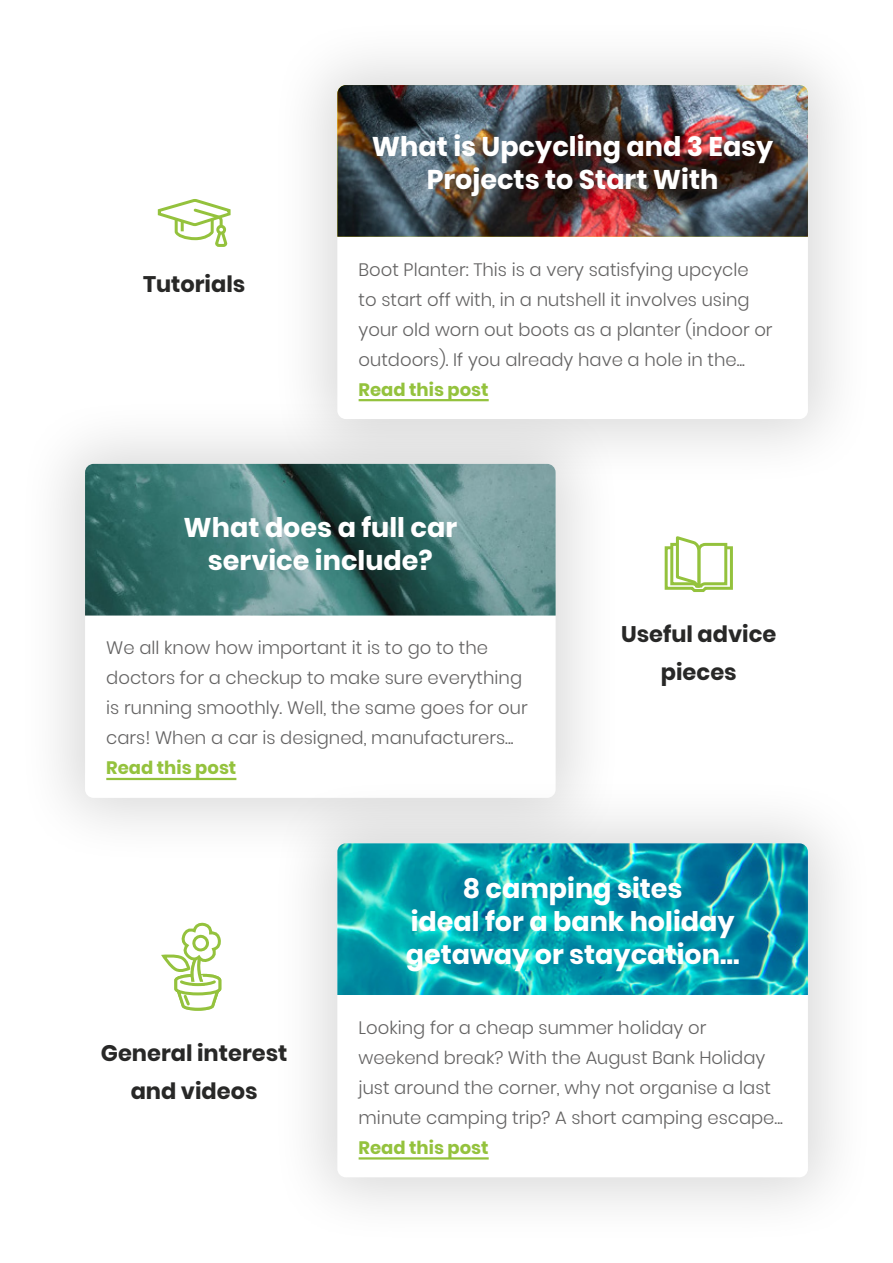
<style>
.page{position:relative;width:893px;height:1263px;background:#fff}
.page>*{position:absolute;margin:0;border:0;box-sizing:border-box;transform-origin:0 0}
.paragraph___left_bol{font:700 27px/33px "Poppins";color:#fff;text-align:center}
.paragraph___centre{font:700 22.5px/37.5px "Poppins";color:#282827;text-align:center}
.paragraph___centre-2{font:300 18px/30px "Poppins";color:#646363}
.s1{font-weight:700;color:#94c23d}
</style>
<div class="page">
<div style="left:15px;top:394px;width:611px;height:474px;background:#000;opacity:.15"></div>
<div style="left:85px;top:464px;width:471px;height:334px;background:#fff;border-radius:9px"></div>
<img style="left:85px;top:464px;width:471px;height:151px">
<hr style="left:106px;top:778px;width:130px;height:2px;background:#94c23d">
<div style="left:267px;top:773px;width:611px;height:474px;background:#000;opacity:.15"></div>
<div style="left:337px;top:843px;width:471px;height:334px;background:#fff;border-radius:9px"></div>
<img style="left:337px;top:843px;width:471px;height:152px">
<hr style="left:359px;top:1157px;width:130px;height:2px;background:#94c23d">
<div style="left:267px;top:15px;width:611px;height:474px;background:#000;opacity:.15"></div>
<div style="left:337px;top:85px;width:471px;height:334px;background:#fff;border-radius:9px"></div>
<img style="left:337px;top:85px;width:471px;height:152px">
<hr style="left:359px;top:399px;width:130px;height:2px;background:#94c23d">
<svg style="left:664px;top:536px;width:69px;height:56px"></svg>
<svg style="left:161px;top:922px;width:61px;height:89px"></svg>
<svg style="left:157px;top:199px;width:74px;height:48px"></svg>
<div style="left:218px;top:226px;width:7px;height:7px;background:#fff;border-radius:50%"></div>
<div style="left:216px;top:225px;width:10px;height:10px;border:3px solid #94c23d;border-radius:50%"></div>
<p class="paragraph___centre" style="left:143px;top:265px;width:104px">Tutorials</p>
<p class="paragraph___left_bol" style="left:372px;top:130px;width:403px">What is Upcycling and 3 Easy<br>Projects to Start With</p>
<p class="paragraph___centre-2" style="left:359px;top:254px;width:415px">Boot Planter: This is a very satisfying upcycle<br>to start off with, in a nutshell it involves using your old worn out boots as a planter (indoor or outdoors). If you already have a hole in the...<br><span class="s1">Read this post</span></p>
<p class="paragraph___left_bol" style="left:184px;top:511px;width:275px">What does a full car service include?</p>
<p class="paragraph___centre-2" style="left:106px;top:633px;width:423px">We all know how important it is to go to the doctors for a checkup to make sure everything is running smoothly. Well, the same goes for our cars! When a car is designed, manufacturers...<br><span class="s1">Read this post</span></p>
<p class="paragraph___centre" style="left:621px;top:616px;width:157px">Useful advice pieces</p>
<p class="paragraph___centre" style="left:101px;top:1035px;width:188px">General interest and videos</p>
<p class="paragraph___left_bol" style="left:406px;top:872px;width:335px">8 camping sites<br>ideal for a bank holiday getaway or staycation…</p>
<p class="paragraph___centre-2" style="left:359px;top:1013px;width:426px">Looking for a cheap summer holiday or weekend break? With the August Bank Holiday just around the corner, why not organise a last minute camping trip? A short camping escape...<br><span class="s1">Read this post</span></p>
</div>
